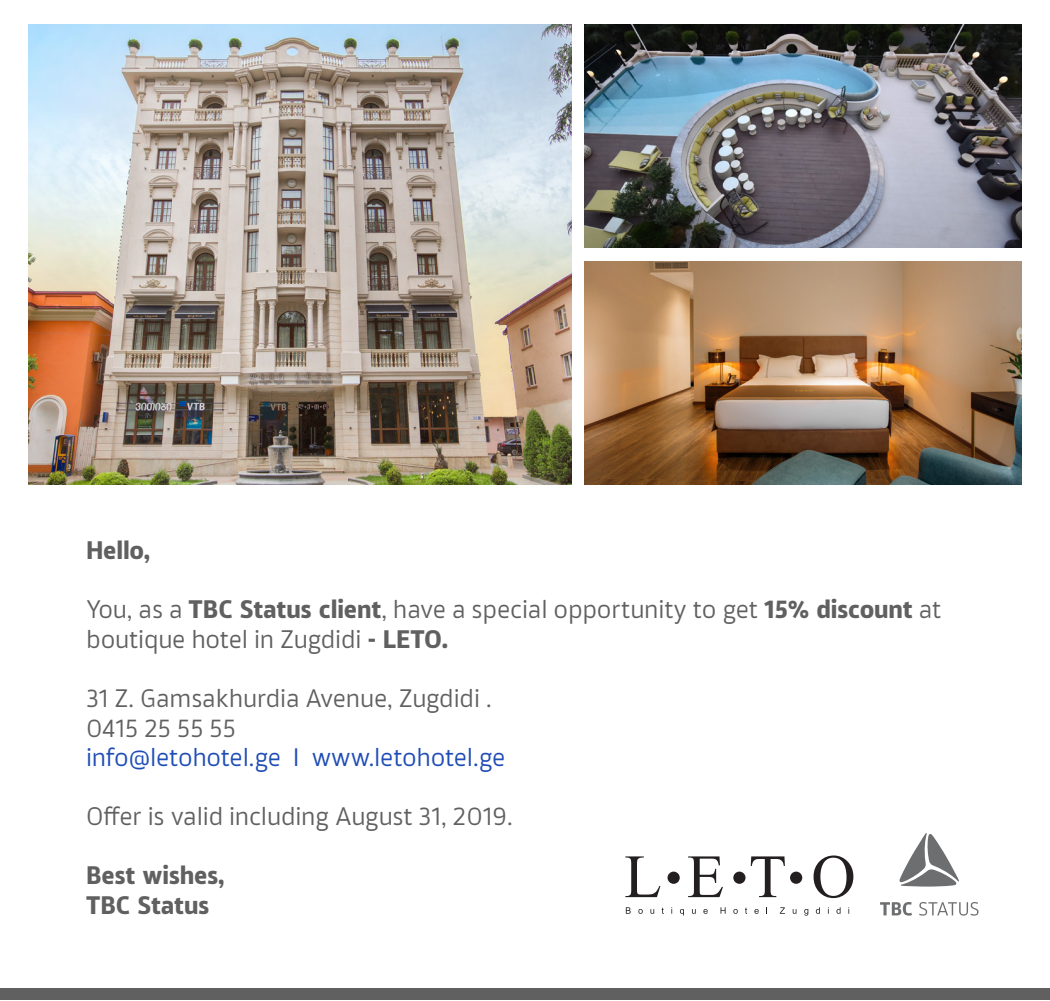
<style>
.page{position:relative;width:1050px;height:1001px;background:#fff}
.page>*{position:absolute;margin:0;border:0;box-sizing:border-box;transform-origin:0 0}
.t1{font:24.68px/29.6px "TBC Akwe GEO";letter-spacing:-.01em;color:#606060}
.t2{font:700 24.68px/29.6px "TBC Akwe GEO";letter-spacing:-.01em;color:#606060}
.t3{font:24.59px/29.5px "TBC Akwe GEO";letter-spacing:-.005em;color:#606060}
.t4{font:24.59px "TBC Akwe GEO";letter-spacing:-.01em;color:#1f4db5}
.s1{font-weight:700}
</style>
<div class="page">
<svg style="left:900px;top:833px;width:59px;height:53px"></svg>
<svg style="left:880px;top:902px;width:32px;height:13px"></svg>
<svg style="left:919px;top:902px;width:60px;height:13px"></svg>
<div style="left:0;top:987px;width:1050px;height:12px;background:#606060"></div>
<svg style="left:626px;top:907px;width:5px;height:6px"></svg>
<svg style="left:638px;top:909px;width:5px;height:4px"></svg>
<svg style="left:650px;top:909px;width:4px;height:4px"></svg>
<svg style="left:680px;top:909px;width:4px;height:6px"></svg>
<svg style="left:692px;top:909px;width:4px;height:4px"></svg>
<svg style="left:703px;top:909px;width:5px;height:4px"></svg>
<svg style="left:721px;top:907px;width:5px;height:6px"></svg>
<svg style="left:733px;top:909px;width:5px;height:4px"></svg>
<svg style="left:745px;top:907px;width:2px;height:6px"></svg>
<svg style="left:754px;top:909px;width:5px;height:4px"></svg>
<svg style="left:780px;top:907px;width:5px;height:6px"></svg>
<svg style="left:804px;top:909px;width:4px;height:6px"></svg>
<svg style="left:816px;top:907px;width:4px;height:6px"></svg>
<svg style="left:837px;top:907px;width:4px;height:6px"></svg>
<svg style="left:625px;top:856px;width:35px;height:41px"></svg>
<svg style="left:688px;top:856px;width:35px;height:41px"></svg>
<svg style="left:751px;top:856px;width:34px;height:41px"></svg>
<svg style="left:814px;top:855px;width:39px;height:43px"></svg>
<div style="left:668px;top:871px;width:12px;height:12px;background:#231f20;border-radius:50%"></div>
<div style="left:733px;top:871px;width:13px;height:12px;background:#231f20;border-radius:50%"></div>
<div style="left:790px;top:871px;width:12px;height:12px;background:#231f20;border-radius:50%"></div>
<img style="left:28px;top:25px;width:543px;height:459px">
<img style="left:585px;top:25px;width:437px;height:222px">
<img style="left:585px;top:261px;width:437px;height:223px">
<p class="t2" style="left:86px;top:533px;width:66px">Hello,</p>
<p class="t1" style="left:86px;top:592px;width:857px">You, as a <span class="s1">TBC Status client</span>, have a special opportunity to get <span class="s1">15% discount</span> at boutique hotel in Zugdidi <span class="s1">- LETO.</span></p>
<p class="t3" style="left:86px;top:681px;width:407px">31 Z. Gamsakhurdia Avenue, Zugdidi .<br>0415 25 55 55</p>
<p class="t4" style="left:86px;top:738px;width:421px">info@letohotel.ge I www.letohotel.ge</p>
<p class="t1" style="left:86px;top:799px;width:428px">Offer is valid including August 31, 2019.</p>
<p class="t2" style="left:86px;top:858px;width:140px">Best wishes,<br>TBC Status</p>
</div>
